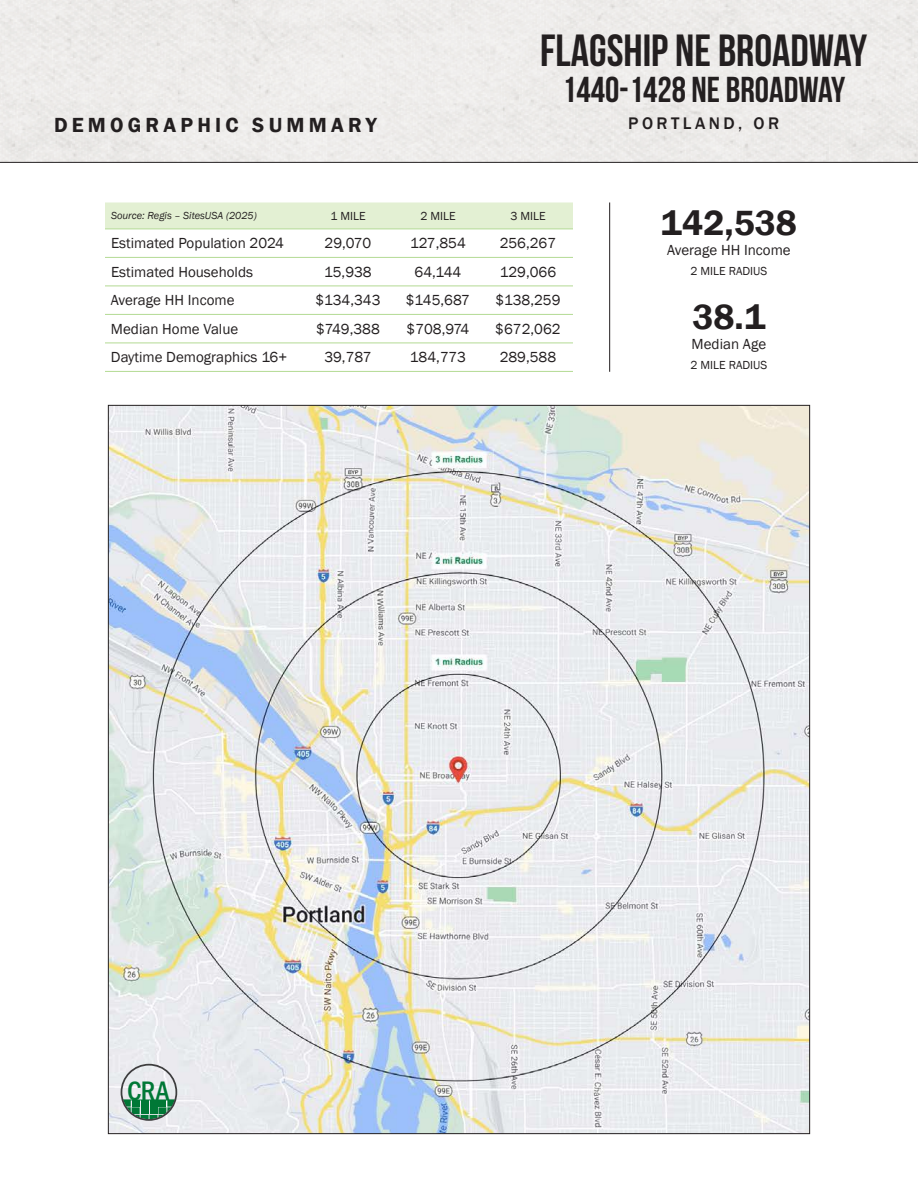
<style>
.page{position:relative;width:918px;height:1188px;background:#fff}
.page>*{position:absolute;margin:0;border:0;box-sizing:border-box;transform-origin:0 0}
.t1{font:45px "Bebas Neue";color:#231f20}
.t2{font:36px "Bebas Neue";color:#231f20}
.t3{font:600 36px "Franklin Gothic";color:#231f20}
.t4{font:500 condensed 27.75px "Franklin Gothic";color:#007836}
.t5{font:600 21px "Franklin Gothic";letter-spacing:.2em;color:#231f20}
.t6{font:500 17.25px "Franklin Gothic";letter-spacing:.2em;color:#231f20}
.t7{font:15px "Franklin Gothic";color:#231f20}
.t8{font:12px "Franklin Gothic";color:#231f20}
.t9{font:italic 10.5px "Franklin Gothic";color:#231f20}
.s1{font-size:27.45px}
</style>
<div class="page">
<img style="left:110px;top:407px;width:698px;height:725px">
<svg style="left:121px;top:1064px;width:56px;height:57px;background:#abc4ba"></svg>
<hr style="left:609px;top:202px;width:1px;height:170px;background:#231f20">
<hr style="left:0;top:162px;width:918px;height:1px;background:#231f20">
<svg style="left:105px;top:202px;width:468px;height:55px"></svg>
<svg style="left:105px;top:285px;width:468px;height:58px"></svg>
<hr style="left:105px;top:229px;width:198px;height:1px;background:#b3da93">
<hr style="left:303px;top:229px;width:90px;height:1px;background:#b3da93">
<hr style="left:393px;top:229px;width:90px;height:1px;background:#b3da93">
<hr style="left:483px;top:229px;width:90px;height:1px;background:#b3da93">
<hr style="left:105px;top:257px;width:198px;height:1px;background:#b3da93">
<hr style="left:105px;top:286px;width:198px;height:1px;background:#b3da93">
<hr style="left:303px;top:257px;width:90px;height:1px;background:#b3da93">
<hr style="left:303px;top:286px;width:90px;height:1px;background:#b3da93">
<hr style="left:393px;top:257px;width:90px;height:1px;background:#b3da93">
<hr style="left:393px;top:286px;width:90px;height:1px;background:#b3da93">
<hr style="left:483px;top:257px;width:90px;height:1px;background:#b3da93">
<hr style="left:483px;top:286px;width:90px;height:1px;background:#b3da93">
<hr style="left:105px;top:314px;width:198px;height:1px;background:#b3da93">
<hr style="left:303px;top:314px;width:90px;height:1px;background:#b3da93">
<hr style="left:393px;top:314px;width:90px;height:1px;background:#b3da93">
<hr style="left:483px;top:314px;width:90px;height:1px;background:#b3da93">
<hr style="left:105px;top:343px;width:198px;height:1px;background:#b3da93">
<hr style="left:105px;top:371px;width:198px;height:1px;background:#b3da93">
<hr style="left:303px;top:343px;width:90px;height:1px;background:#b3da93">
<hr style="left:303px;top:371px;width:90px;height:1px;background:#b3da93">
<hr style="left:393px;top:343px;width:90px;height:1px;background:#b3da93">
<hr style="left:393px;top:371px;width:90px;height:1px;background:#b3da93">
<hr style="left:483px;top:343px;width:90px;height:1px;background:#b3da93">
<hr style="left:483px;top:371px;width:90px;height:1px;background:#b3da93">
<h3 class="t5" style="left:54px;top:112px;width:324px">DEMOGRAPHIC SUMMARY</h3>
<h1 class="t1" style="left:540px;top:26px;width:329px">FLAGSHIP NE BROADWAY</h1>
<h2 class="t2" style="left:562px;top:70px;width:285px">1440-1428 NE BROADWAY</h2>
<p class="t6" style="left:628px;top:113px;width:152px">PORTLAND, OR</p>
<p class="t9" style="left:111px;top:209px;width:147px">Source: Regis – SitesUSA (2025)</p>
<p class="t8" style="left:330px;top:208px;width:37px">1 MILE</p>
<p class="t8" style="left:420px;top:208px;width:37px">2 MILE</p>
<p class="t8" style="left:510px;top:208px;width:37px">3 MILE</p>
<p class="t7" style="left:111px;top:234px;width:175px">Estimated Population 2024</p>
<p class="t7" style="left:325px;top:234px;width:48px">29,070</p>
<p class="t7" style="left:410px;top:234px;width:57px">127,854</p>
<p class="t7" style="left:500px;top:234px;width:58px">256,267</p>
<p class="t7" style="left:111px;top:263px;width:144px">Estimated Households</p>
<p class="t7" style="left:324px;top:263px;width:49px">15,938</p>
<p class="t7" style="left:415px;top:263px;width:48px">64,144</p>
<p class="t7" style="left:500px;top:263px;width:58px">129,066</p>
<p class="t7" style="left:111px;top:291px;width:125px">Average HH Income</p>
<p class="t7" style="left:315px;top:291px;width:67px">$134,343</p>
<p class="t7" style="left:406px;top:291px;width:66px">$145,687</p>
<p class="t7" style="left:495px;top:291px;width:67px">$138,259</p>
<p class="t7" style="left:111px;top:320px;width:129px">Median Home Value</p>
<p class="t7" style="left:316px;top:320px;width:65px">$749,388</p>
<p class="t7" style="left:407px;top:320px;width:64px">$708,974</p>
<p class="t7" style="left:495px;top:320px;width:67px">$672,062</p>
<p class="t7" style="left:111px;top:348px;width:178px">Daytime Demographics 16+</p>
<p class="t7" style="left:324px;top:348px;width:49px">39,787</p>
<p class="t7" style="left:410px;top:348px;width:58px">184,773</p>
<p class="t7" style="left:500px;top:348px;width:58px">289,588</p>
<h2 class="t3" style="left:661px;top:201px;width:138px">142,538</h2>
<p class="t7" style="left:667px;top:240px;width:125px">Average HH Income</p>
<p class="t8" style="left:691px;top:264px;width:78px">2 MILE RADIUS</p>
<h2 class="t3" style="left:692px;top:295px;width:75px">38.1</h2>
<p class="t7" style="left:692px;top:335px;width:76px">Median Age</p>
<p class="t8" style="left:691px;top:358px;width:78px">2 MILE RADIUS</p>
<h3 class="t4" style="left:127px;top:1073px;width:44px"><span class="s1">C</span>RA</h3>
</div>
